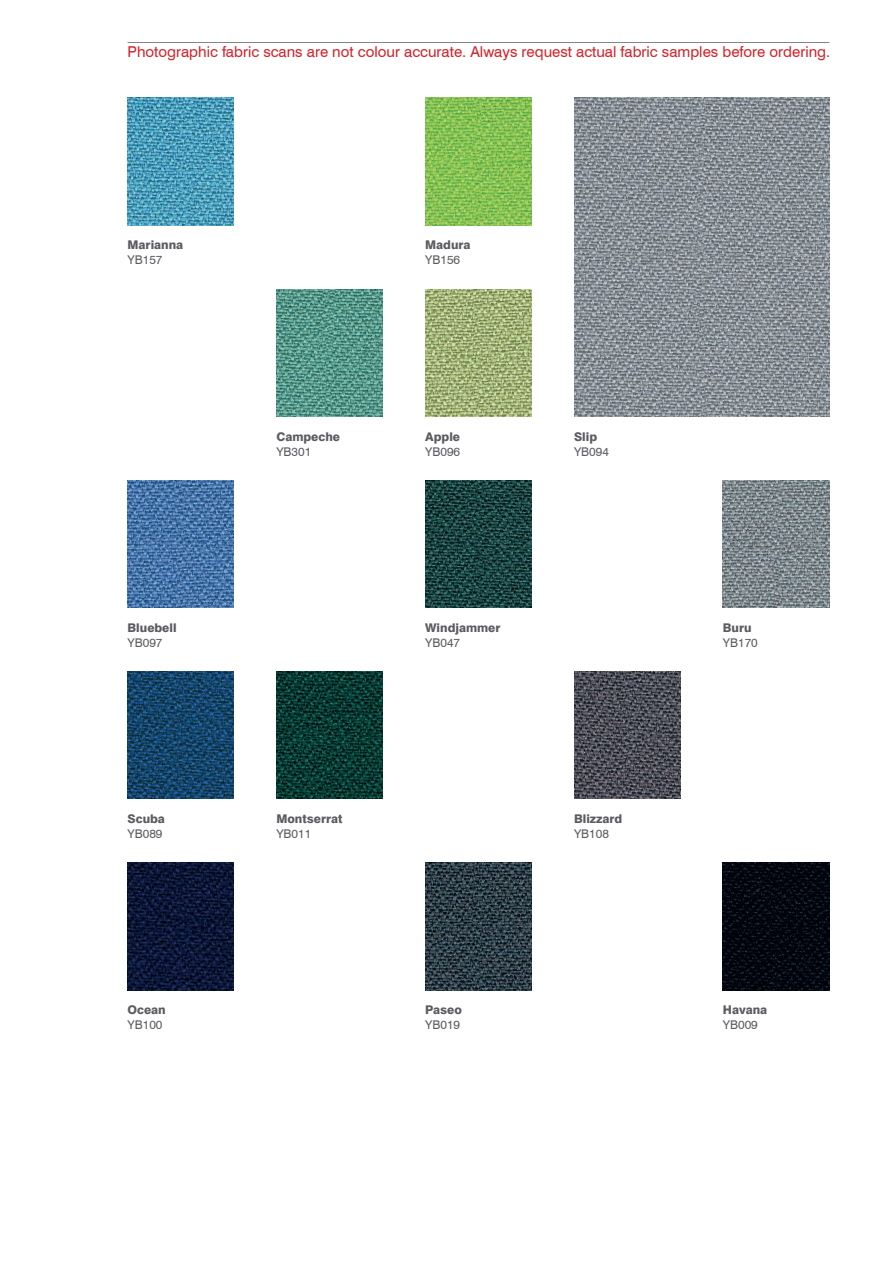
<style>
.page{position:relative;width:893px;height:1263px;background:#fff}
.page>*{position:absolute;margin:0;border:0;box-sizing:border-box;transform-origin:0 0}
.t1{font:15px "Swiss 721 BT";color:#d1232a}
.Swatch_Info_Nested{font:800 12px/15px "Swiss 721 BT";color:#5b5c61}
.Swatch_Info_Nested-2{font:12px/15px "Swiss 721 BT";color:#5b5c61}
.s1{font-weight:400}
.s2{font-weight:800}
</style>
<div class="page">
<hr style="left:128px;top:42px;width:701px;height:1px;background:#838386">
<img style="left:128px;top:98px;width:106px;height:127px">
<img style="left:425px;top:98px;width:106px;height:127px">
<img style="left:574px;top:98px;width:255px;height:319px">
<img style="left:276px;top:289px;width:107px;height:128px">
<img style="left:425px;top:289px;width:106px;height:128px">
<img style="left:128px;top:480px;width:106px;height:128px">
<img style="left:425px;top:480px;width:106px;height:128px">
<img style="left:723px;top:480px;width:106px;height:128px">
<img style="left:128px;top:671px;width:106px;height:128px">
<img style="left:276px;top:671px;width:107px;height:128px">
<img style="left:574px;top:671px;width:106px;height:128px">
<img style="left:128px;top:862px;width:106px;height:128px">
<img style="left:425px;top:862px;width:106px;height:128px">
<img style="left:723px;top:862px;width:106px;height:128px">
<p class="t1" style="left:128px;top:43px;width:704px">Photographic fabric scans are not colour accurate. Always request actual fabric samples before ordering.</p>
<p class="Swatch_Info_Nested" style="left:128px;top:237px;width:57px">Marianna<br><span class="s1">YB157</span></p>
<p class="Swatch_Info_Nested" style="left:425px;top:237px;width:47px">Madura<br><span class="s1">YB156</span></p>
<p class="Swatch_Info_Nested" style="left:276px;top:429px;width:65px">Campeche<br><span class="s1">YB301</span></p>
<p class="Swatch_Info_Nested" style="left:425px;top:429px;width:36px">Apple<br><span class="s1">YB096</span></p>
<p class="Swatch_Info_Nested-2" style="left:574px;top:429px;width:36px"><span class="s2">Slip<br></span>YB094</p>
<p class="Swatch_Info_Nested" style="left:128px;top:620px;width:50px">Bluebell<br><span class="s1">YB097</span></p>
<p class="Swatch_Info_Nested" style="left:425px;top:620px;width:77px">Windjammer<br><span class="s1">YB047</span></p>
<p class="Swatch_Info_Nested-2" style="left:723px;top:620px;width:36px"><span class="s2">Buru<br></span>YB170</p>
<p class="Swatch_Info_Nested" style="left:128px;top:811px;width:39px">Scuba<br><span class="s1">YB089</span></p>
<p class="Swatch_Info_Nested" style="left:276px;top:811px;width:68px">Montserrat<br><span class="s1">YB011</span></p>
<p class="Swatch_Info_Nested" style="left:574px;top:811px;width:50px">Blizzard<br><span class="s1">YB108</span></p>
<p class="Swatch_Info_Nested" style="left:128px;top:1002px;width:40px">Ocean<br><span class="s1">YB100</span></p>
<p class="Swatch_Info_Nested" style="left:425px;top:1002px;width:38px">Paseo<br><span class="s1">YB019</span></p>
<p class="Swatch_Info_Nested" style="left:723px;top:1002px;width:46px">Havana<br><span class="s1">YB009</span></p>
</div>
